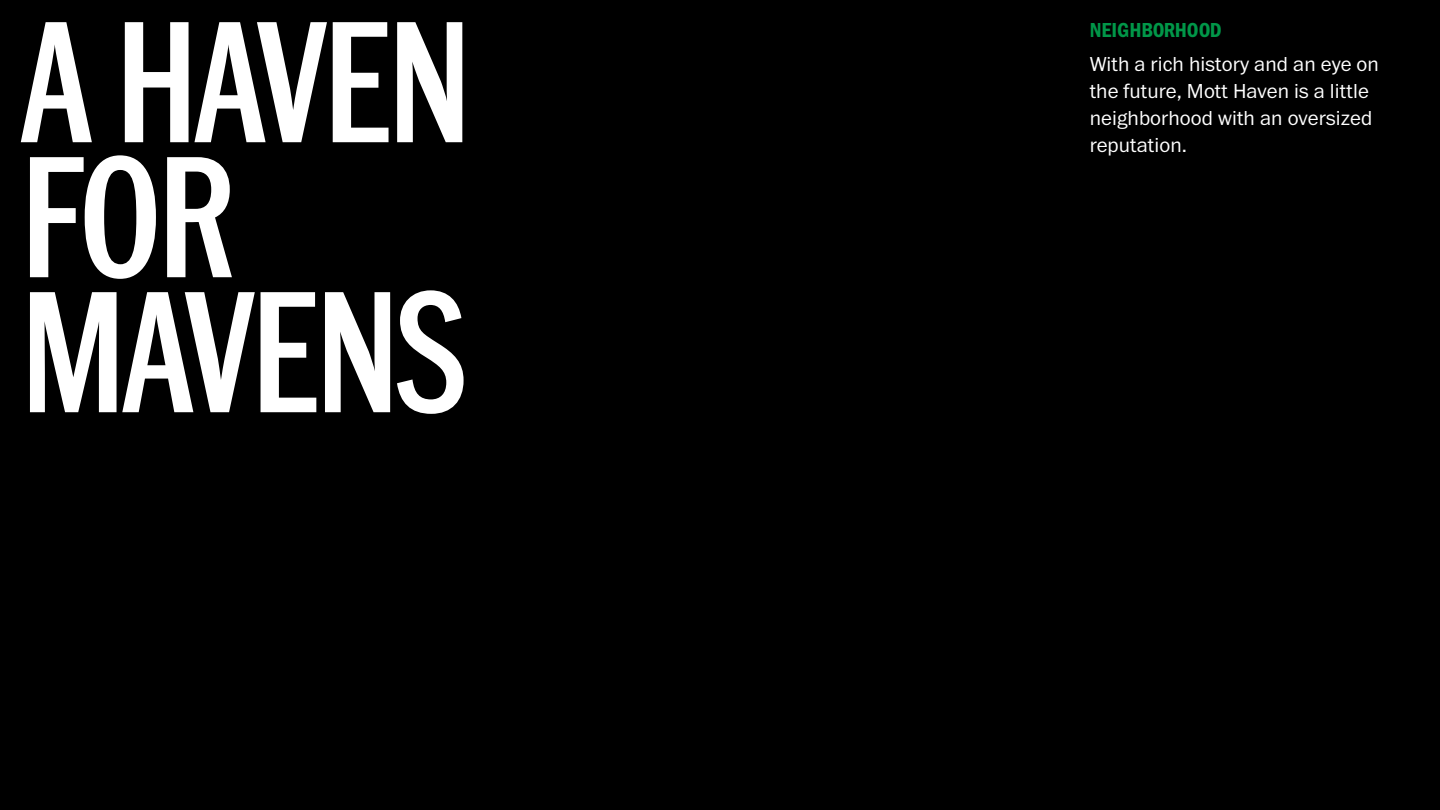
<style>
.page{position:relative;width:1440px;height:810px;background:#000}
.page>*{position:absolute;margin:0;border:0;box-sizing:border-box;transform-origin:0 0}
.t1{font:500 180px/135px "Franklin Cond ITC Pro";letter-spacing:-.025em;color:#fff}
.t2{font:300 21px/27px "Franklin ITC Pro";letter-spacing:.005em;color:#fff}
.t3{font:21px "Franklin Gothic LT Pro Cn Dm";color:#019648}
</style>
<div class="page">
<h1 class="t1" style="left:20px;top:20px;width:453px">A HAVEN<br>FOR<br>MAVENS</h1>
<p class="t3" style="left:1090px;top:18px;width:133px">NEIGHBORHOOD</p>
<p class="t2" style="left:1090px;top:51px;width:291px">With a rich history and an eye on the future, Mott Haven is a little neighborhood with an oversized reputation.</p>
</div>
